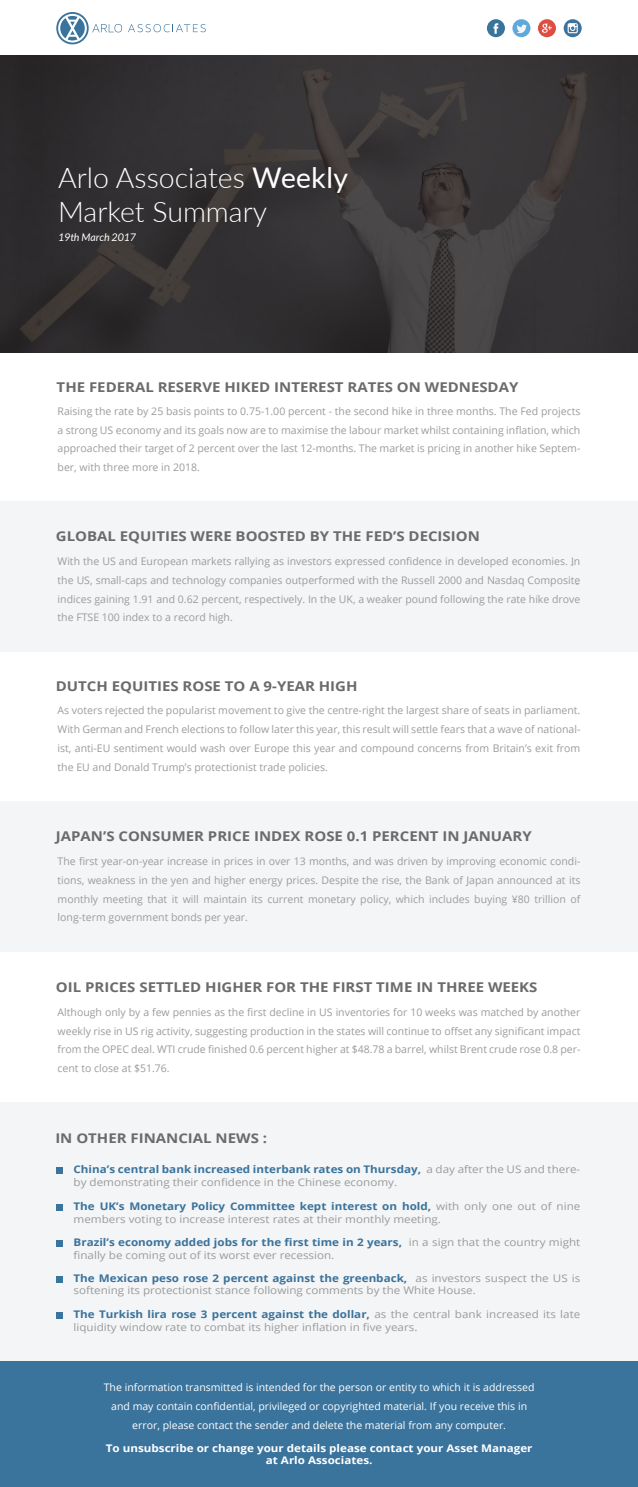
<style>
.page{position:relative;width:638px;height:1487px;background:#fff}
.page>*{position:absolute;margin:0;border:0;box-sizing:border-box;transform-origin:0 0}
.t1{font:300 28.5px/34.2px "Lato";color:#fff}
.t2{font:700 13.5px "Open Sans";color:#6b6b6b;scale:1.11 1}
.t3{font:700 13.35px "Open Sans";color:#6b6b6b;scale:1.12 1}
.t4{font:10.5px/18.8px "Open Sans";color:#9c9c9c;text-align:justify}
.t5{font:10.5px/12.6px "Open Sans";color:#9b9b9b;scale:1.11 1}
.t6{font:700 10.5px/12.6px "Open Sans";color:#fff;text-align:center;scale:1.11 1}
.t7{font:italic 10.5px "Lato";color:#fff}
.t8{font:10.35px/18.5px "Open Sans";color:#fff;text-align:center}
.s1{font-weight:400}
.s2{font-weight:700;color:#3a739c}
</style>
<div class="page">
<svg style="left:0;top:55px;width:638px;height:297px;background:#363334"></svg>
<div style="left:0;top:501px;width:638px;height:150px;background:#f4f5f6"></div>
<svg style="left:128px;top:24px;width:78px;height:8px"></svg>
<svg style="left:56px;top:12px;width:66px;height:32px"></svg>
<svg style="left:487px;top:19px;width:18px;height:18px"></svg>
<div style="left:512px;top:19px;width:18px;height:18px;background:#5ea8dc;border-radius:50%"></div>
<svg style="left:517px;top:25px;width:10px;height:8px"></svg>
<svg style="left:538px;top:19px;width:18px;height:18px"></svg>
<svg style="left:563px;top:19px;width:18px;height:18px"></svg>
<svg style="left:567px;top:23px;width:10px;height:10px"></svg>
<div style="left:0;top:801px;width:638px;height:150px;background:#f4f5f6"></div>
<div style="left:0;top:1102px;width:638px;height:259px;background:#f4f5f6"></div>
<div style="left:56px;top:1167px;width:7px;height:7px;background:#3a739c"></div>
<div style="left:56px;top:1203px;width:7px;height:7px;background:#3a739c"></div>
<div style="left:56px;top:1239px;width:7px;height:7px;background:#3a739c"></div>
<div style="left:56px;top:1275px;width:7px;height:7px;background:#3a739c"></div>
<div style="left:56px;top:1312px;width:7px;height:7px;background:#3a739c"></div>
<div style="left:0;top:1361px;width:637px;height:125px;background:#3a739c"></div>
<h1 class="t1" style="left:58px;top:160px;width:291px">Arlo Associates <span class="s1">Weekly<br></span>Market Summary</h1>
<p class="t7" style="left:58px;top:231px;width:79px">19th March 2017</p>
<p class="t2" style="left:57px;top:377px;width:417px">THE FEDERAL RESERVE HIKED INTEREST RATES ON WEDNESDAY</p>
<p class="t4" style="left:58px;top:401px;width:524px">Raising the rate by 25 basis points to 0.75-1.00 percent - the second hike in three months. The Fed projects a strong US economy and its goals now are to maximise the labour market whilst containing inflation, which approached their target of 2 percent over the last 12-months. The market is pricing in another hike Septem&shy;ber, with three more in 2018.</p>
<p class="t2" style="left:56px;top:527px;width:383px">GLOBAL EQUITIES WERE BOOSTED BY THE FED’S DECISION</p>
<p class="t4" style="left:58px;top:551px;width:524px">With the US and European markets rallying as investors expressed confidence in developed economies. In the US, small-caps and technology companies outperformed with the Russell 2000 and Nasdaq Composite indices gaining 1.91 and 0.62 percent, respectively. In the UK, a weaker pound following the rate hike drove the FTSE 100 index to a record high.</p>
<p class="t4" style="left:570px;top:555px;width:5px">-</p>
<p class="t4" style="left:575px;top:573px;width:5px">-</p>
<p class="t2" style="left:56px;top:676px;width:273px">DUTCH EQUITIES ROSE TO A 9-YEAR HIGH</p>
<p class="t4" style="left:58px;top:701px;width:524px">As voters rejected the popularist movement to give the centre-right the largest share of seats in parliament.<br>With German and French elections to follow later this year, this result will settle fears that a wave of national&shy;ist, anti-EU sentiment would wash over Europe this year and compound concerns from Britain’s exit from the EU and Donald Trump’s protectionist trade policies.</p>
<p class="t2" style="left:56px;top:827px;width:430px">JAPAN’S CONSUMER PRICE INDEX ROSE 0.1 PERCENT IN JANUARY</p>
<p class="t4" style="left:58px;top:851px;width:524px">The first year-on-year increase in prices in over 13 months, and was driven by improving economic condi&shy;tions, weakness in the yen and higher energy prices. Despite the rise, the Bank of Japan announced at its monthly meeting that it will maintain its current monetary policy, which includes buying ¥80 trillion of long-term government bonds per year.</p>
<p class="t2" style="left:56px;top:977px;width:435px">OIL PRICES SETTLED HIGHER FOR THE FIRST TIME IN THREE WEEKS</p>
<p class="t4" style="left:58px;top:1002px;width:524px">Although only by a few pennies as the first decline in US inventories for 10 weeks was matched by another weekly rise in US rig activity, suggesting production in the states will continue to offset any significant impact from the OPEC deal. WTI crude finished 0.6 percent higher at $48.78 a barrel, whilst Brent crude rose 0.8 per&shy;cent to close at $51.76.</p>
<p class="t3" style="left:55px;top:1128px;width:190px">IN OTHER FINANCIAL NEWS :</p>
<p class="t5" style="left:74px;top:1162px;width:458px"><span class="s2">China’s central bank increased interbank rates on Thursday,</span> a day after the US and there&shy;by demonstrating their confidence in the Chinese economy.</p>
<p class="t5" style="left:74px;top:1199px;width:458px"><span class="s2">The UK’s Monetary Policy Committee kept interest on hold,</span> with only one out of nine members voting to increase interest rates at their monthly meeting.</p>
<p class="t5" style="left:74px;top:1235px;width:458px"><span class="s2">Brazil’s economy added jobs for the first time in 2 years,</span> in a sign that the country might finally be coming out of its worst ever recession.</p>
<p class="t5" style="left:74px;top:1271px;width:458px"><span class="s2">The Mexican peso rose 2 percent against the greenback,</span> as investors suspect the US is softening its protectionist stance following comments by the White House.</p>
<p class="t5" style="left:74px;top:1307px;width:458px"><span class="s2">The Turkish lira rose 3 percent against the dollar,</span> as the central bank increased its late liquidity window rate to combat its higher inflation in five years.</p>
<p class="t8" style="left:104px;top:1378px;width:432px">The information transmitted is intended for the person or entity to which it is addressed and may contain confidential, privileged or copyrighted material. If you receive this in error, please contact the sender and delete the material from any computer.</p>
<p class="t6" style="left:106px;top:1441px;width:386px">To unsubscribe or change your details please contact your Asset Manager at Arlo Associates.</p>
</div>
